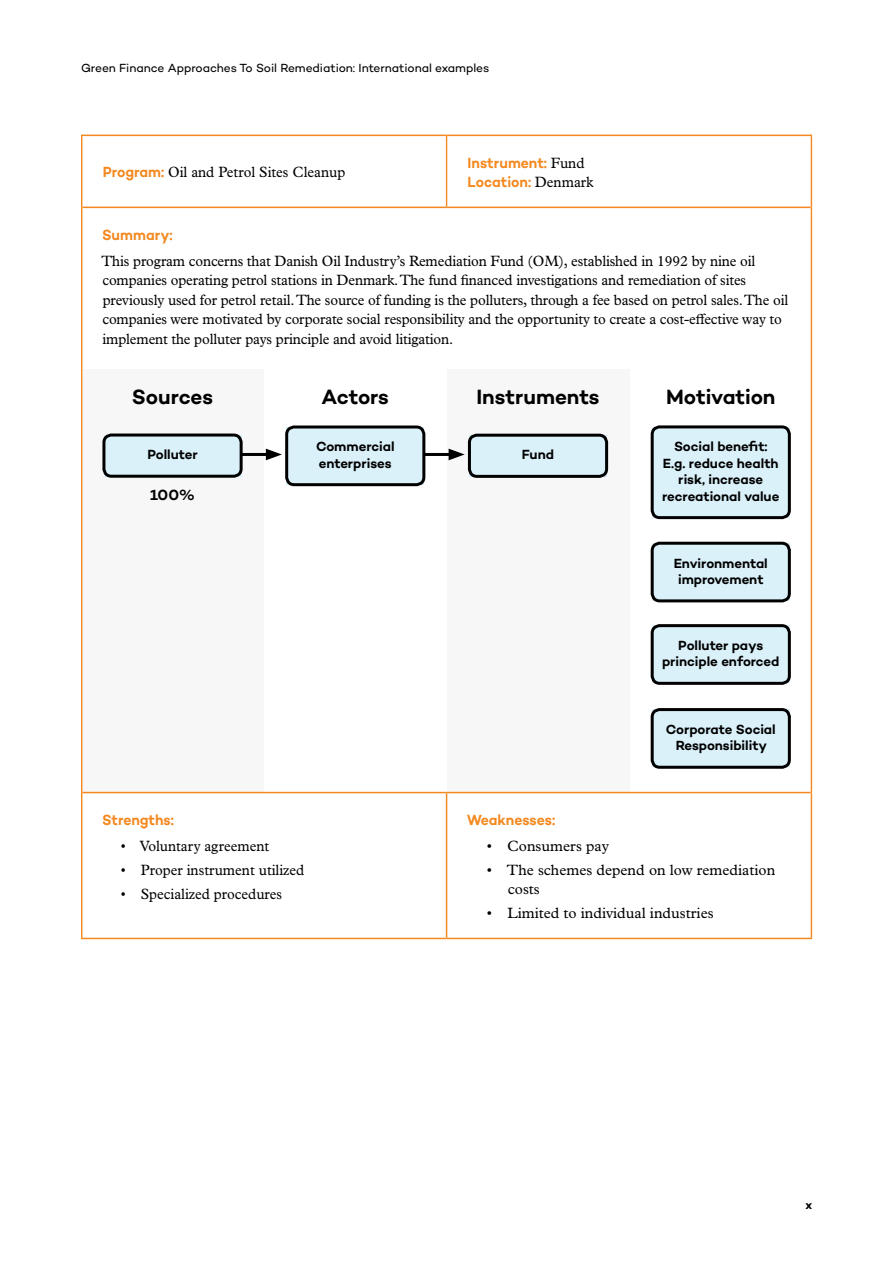
<style>
.page{position:relative;width:893px;height:1263px;background:#fff}
.page>*{position:absolute;margin:0;border:0;box-sizing:border-box;transform-origin:0 0}
.t1{font:600 21px "Campton";letter-spacing:-.005em;color:#000}
.t2{font:15px/19.5px "Plantin MT Pro";letter-spacing:-.01em;color:#000;scale:.95 1}
.t3{font:15px/19.5px "Plantin MT Pro";letter-spacing:-.01em;color:#000}
.t4{font:600 15px/19.5px "Campton";color:#f38920;scale:.95 1}
.t5{font:600 15px "Campton";color:#000}
.t6{font:600 13.5px/16.5px "Campton";letter-spacing:-.005em;color:#000;text-align:center}
.t7{font:12px "Campton";letter-spacing:-.005em;color:#000}
.t8{font:600 12px "Campton";color:#000}
.s1{font-family:"Campton";font-weight:600;color:#f38920}
.s2{font-family:"Plantin MT Pro";font-weight:400;color:#000}
</style>
<div class="page">
<div style="left:81px;top:369px;width:183px;height:423px;background:#f8f7f7"></div>
<div style="left:447px;top:369px;width:182px;height:423px;background:#f8f7f7"></div>
<div style="left:469px;top:435px;width:138px;height:41px;background:#daf1fa"></div>
<div style="left:468px;top:434px;width:140px;height:44px;border:3px solid #000;border-radius:8px"></div>
<div style="left:652px;top:427px;width:137px;height:91px;background:#daf1fa"></div>
<div style="left:651px;top:425px;width:140px;height:94px;border:3px solid #000;border-radius:8px"></div>
<div style="left:652px;top:543px;width:137px;height:58px;background:#daf1fa"></div>
<div style="left:651px;top:542px;width:140px;height:60px;border:3px solid #000;border-radius:8px"></div>
<div style="left:652px;top:626px;width:137px;height:57px;background:#daf1fa"></div>
<div style="left:651px;top:624px;width:140px;height:61px;border:3px solid #000;border-radius:8px"></div>
<div style="left:652px;top:709px;width:137px;height:58px;background:#daf1fa"></div>
<div style="left:651px;top:708px;width:140px;height:61px;border:3px solid #000;border-radius:8px"></div>
<div style="left:287px;top:427px;width:137px;height:58px;background:#daf1fa"></div>
<div style="left:285px;top:425px;width:140px;height:61px;border:3px solid #000;border-radius:8px"></div>
<div style="left:104px;top:435px;width:137px;height:41px;background:#daf1fa"></div>
<div style="left:102px;top:433px;width:141px;height:45px;border:3px solid #000;border-radius:8px"></div>
<hr style="left:241px;top:453px;width:31px;height:3px;background:#000">
<svg style="left:266px;top:449px;width:16px;height:11px"></svg>
<hr style="left:424px;top:453px;width:30px;height:3px;background:#000">
<svg style="left:449px;top:449px;width:16px;height:11px"></svg>
<hr style="left:81px;top:135px;width:366px;height:1px;background:#f38920">
<hr style="left:447px;top:135px;width:365px;height:1px;background:#f38920">
<hr style="left:82px;top:207px;width:365px;height:1px;background:#f38920">
<hr style="left:447px;top:207px;width:364px;height:1px;background:#f38920">
<hr style="left:82px;top:792px;width:365px;height:1px;background:#f38920">
<hr style="left:447px;top:792px;width:364px;height:1px;background:#f38920">
<hr style="left:446px;top:793px;width:1px;height:145px;background:#f38920">
<hr style="left:81px;top:938px;width:366px;height:1px;background:#f38920">
<hr style="left:447px;top:938px;width:365px;height:1px;background:#f38920">
<hr style="left:81px;top:136px;width:1px;height:71px;background:#f38920">
<hr style="left:446px;top:136px;width:1px;height:71px;background:#f38920">
<hr style="left:811px;top:136px;width:1px;height:71px;background:#f38920">
<hr style="left:81px;top:207px;width:1px;height:585px;background:#f38920">
<hr style="left:811px;top:207px;width:1px;height:585px;background:#f38920">
<hr style="left:81px;top:792px;width:1px;height:146px;background:#f38920">
<hr style="left:811px;top:792px;width:1px;height:146px;background:#f38920">
<p class="t7" style="left:81px;top:61px;width:410px">Green Finance Approaches To Soil Remediation: International examples</p>
<p class="t2" style="left:103px;top:163px;width:257px"><span class="s1">Program:</span> Oil and Petrol Sites Cleanup</p>
<p class="t4" style="left:468px;top:152px;width:134px">Instrument: <span class="s2">Fund<br></span>Location: <span class="s2">Denmark</span></p>
<p class="t4" style="left:102px;top:224px;width:76px">Summary:</p>
<p class="t2" style="left:102px;top:251px;width:724px">This program concerns that Danish Oil Industry’s Remediation Fund (OM), established in 1992 by nine oil companies operating petrol stations in Denmark. The fund financed investigations and remediation of sites previously used for petrol retail. The source of funding is the polluters, through a fee based on petrol sales. The oil companies were motivated by corporate social responsibility and the opportunity to create a cost-effective way to implement the polluter pays principle and avoid litigation.</p>
<h1 class="t1" style="left:132px;top:383px;width:83px">Sources</h1>
<h1 class="t1" style="left:322px;top:383px;width:69px">Actors</h1>
<h1 class="t1" style="left:476px;top:383px;width:125px">Instruments</h1>
<h1 class="t1" style="left:666px;top:383px;width:111px">Motivation</h1>
<p class="t6" style="left:148px;top:446px;width:52px">Polluter</p>
<p class="t5" style="left:150px;top:486px;width:46px">100%</p>
<p class="t6" style="left:316px;top:438px;width:80px;text-align:left">Commercial enterprises</p>
<p class="t4" style="left:102px;top:810px;width:77px">Strengths:</p>
<p class="t2" style="left:121px;top:836px;width:158px">• Voluntary agreement</p>
<p class="t2" style="left:121px;top:860px;width:195px">• Proper instrument utilized</p>
<p class="t2" style="left:121px;top:884px;width:171px">• Specialized procedures</p>
<p class="t6" style="left:522px;top:446px;width:34px">Fund</p>
<p class="t6" style="left:662px;top:438px;width:119px">Social benefit:<br>E.g. reduce health risk, increase recreational value</p>
<p class="t6" style="left:674px;top:554px;width:96px">Environmental improvement</p>
<p class="t6" style="left:662px;top:637px;width:119px">Polluter pays principle enforced</p>
<p class="t6" style="left:666px;top:721px;width:111px">Corporate Social<br>Responsibility</p>
<p class="t4" style="left:467px;top:810px;width:95px">Weaknesses:</p>
<p class="t3" style="left:487px;top:836px;width:124px">• Consumers pay</p>
<p class="t3" style="left:508px;top:860px;width:269px;text-indent:-21px">• The schemes depend on low remediation costs</p>
<p class="t3" style="left:487px;top:903px;width:228px">• Limited to individual industries</p>
<p class="t8" style="left:805px;top:1197px;width:8px">x</p>
</div>
